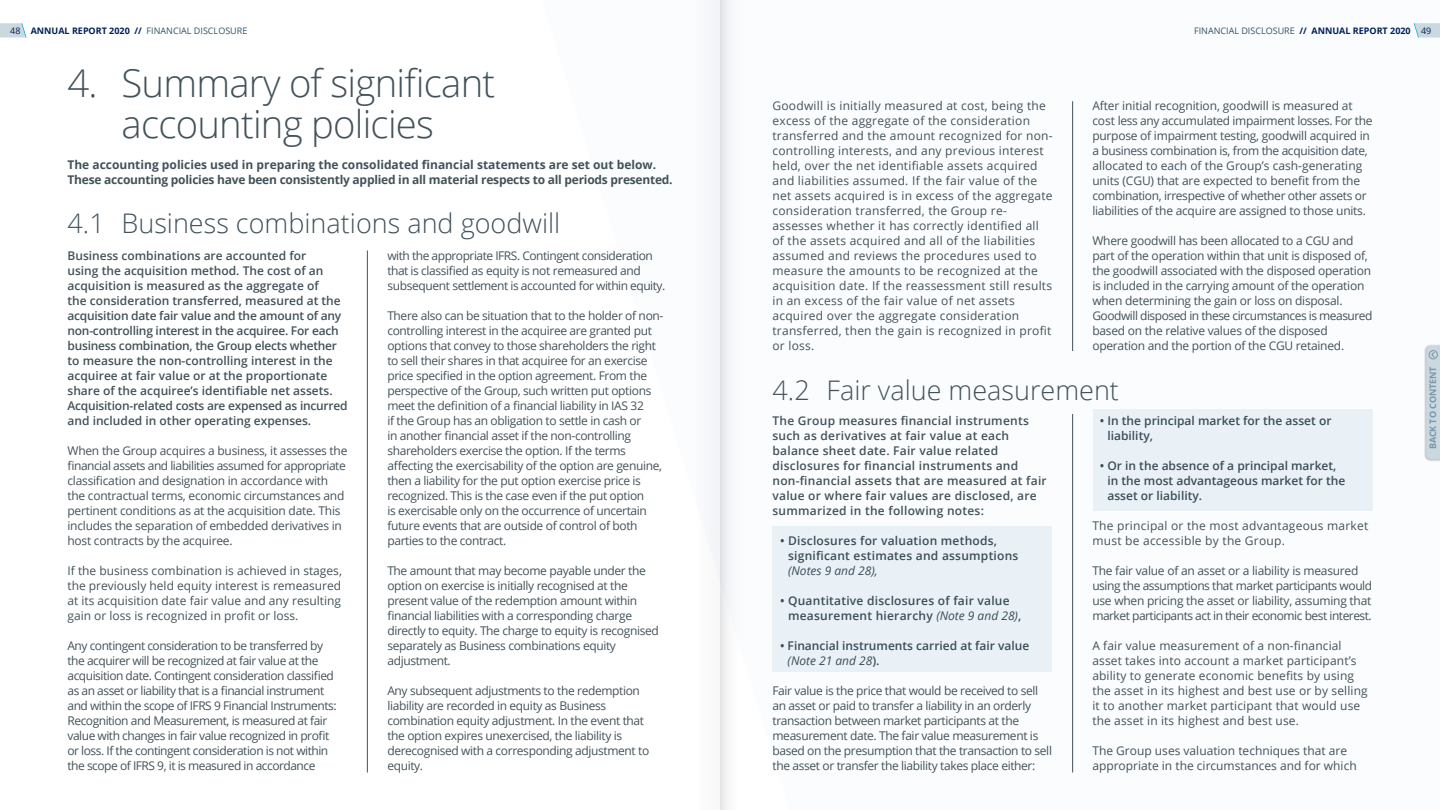
<style>
.page{position:relative;width:1440px;height:810px;background:#fff}
.page>*{position:absolute;margin:0;border:0;box-sizing:border-box;transform-origin:0 0}
.t1{font:300 38.25px/41.2px "Open Sans";letter-spacing:-.02em;color:#43525a;text-align:center}
.t2{font:300 27px "Open Sans";color:#43525a}
.t3{font:12px/15px "Open Sans";letter-spacing:-.03em;color:#43525a}
.t4{font:12px/15px "Open Sans";letter-spacing:.02em;color:#43525a}
.t5{font:600 12px/15px "Open Sans";color:#43525a}
.t6{font:600 12px/15px "Open Sans";letter-spacing:.02em;color:#43525a}
.t7{font:12px/15px "Open Sans";letter-spacing:.01em;color:#43525a}
.t8{font:700 12px/15px "Open Sans";letter-spacing:-.02em;color:#43525a}
.t9{font:12px/15px "Open Sans";color:#43525a}
.t10{font:9px "Open Sans";color:#315467}
.t11{font:700 9px "Open Sans";letter-spacing:-.01em;color:#7797ac}
.t12{font:9px "Open Sans";color:#002056}
.s1{font-weight:700;color:#002056}
.s2{font-weight:400;font-style:italic}
</style>
<div class="page">
<hr style="left:367px;top:250px;width:1px;height:522px;background:#43525a">
<hr style="left:1073px;top:101px;width:1px;height:250px;background:#43525a">
<div style="left:772px;top:526px;width:280px;height:146px;background:#e7f1f7"></div>
<div style="left:1093px;top:410px;width:279px;height:102px;background:#e7f1f7"></div>
<hr style="left:1073px;top:414px;width:1px;height:358px;background:#43525a">
<svg style="left:720px;top:0;width:12px;height:810px"></svg>
<div style="left:697px;top:0;width:23px;height:810px;background:#f7f8fa"></div>
<svg style="left:0;top:23px;width:26px;height:15px"></svg>
<svg style="left:1414px;top:23px;width:26px;height:15px"></svg>
<div style="left:1424px;top:344px;width:16px;height:117px;background:#000;opacity:.3"></div>
<div style="left:1426px;top:346px;width:14px;height:113px;background:#ccd8df"></div>
<p class="t12" style="left:10px;top:24px;width:12px">48</p>
<p class="t10" style="left:31px;top:24px;width:218px"><span class="s1">ANNUAL REPORT 2020 //</span> FINANCIAL DISCLOSURE</p>
<p class="t10" style="left:1194px;top:24px;width:218px">FINANCIAL DISCLOSURE <span class="s1">// ANNUAL REPORT 2020</span></p>
<p class="t12" style="left:1421px;top:24px;width:12px">49</p>
<p class="t1" style="left:68px;top:61px;width:429px">4. Summary of significant accounting policies</p>
<p class="t8" style="left:68px;top:157px;width:607px">The accounting policies used in preparing the consolidated financial statements are set out below.<br>These accounting policies have been consistently applied in all material respects to all periods presented.</p>
<p class="t2" style="left:68px;top:204px;width:494px">4.1 Business combinations and goodwill</p>
<p class="t5" style="left:68px;top:248px;width:282px">Business combinations are accounted for<br>using the acquisition method. The cost of an acquisition is measured as the aggregate of<br>the consideration transferred, measured at the acquisition date fair value and the amount of any non-controlling interest in the acquiree. For each business combination, the Group elects whether to measure the non-controlling interest in the acquiree at fair value or at the proportionate share of the acquiree’s identifiable net assets.<br>Acquisition-related costs are expensed as incurred and included in other operating expenses.</p>
<p class="t3" style="left:68px;top:443px;width:281px">When the Group acquires a business, it assesses the financial assets and liabilities assumed for appropriate classification and designation in accordance with the contractual terms, economic circumstances and pertinent conditions as at the acquisition date. This includes the separation of embedded derivatives in host contracts by the acquiree.</p>
<p class="t3" style="left:68px;top:563px;width:276px;text-align:justify">If the business combination is achieved in stages, the previously held equity interest is remeasured at its acquisition date fair value and any resulting gain or loss is recognized in profit or loss.</p>
<p class="t3" style="left:68px;top:638px;width:271px">Any contingent consideration to be transferred by the acquirer will be recognized at fair value at the acquisition date. Contingent consideration classified as an asset or liability that is a financial instrument and within the scope of IFRS 9 Financial Instruments:<br>Recognition and Measurement, is measured at fair value with changes in fair value recognized in profit or loss. If the contingent consideration is not within the scope of IFRS 9, it is measured in accordance</p>
<p class="t3" style="left:387px;top:248px;width:280px">with the appropriate IFRS. Contingent consideration that is classified as equity is not remeasured and subsequent settlement is accounted for within equity.</p>
<p class="t3" style="left:387px;top:308px;width:278px">There also can be situation that to the holder of non&shy;controlling interest in the acquiree are granted put options that convey to those shareholders the right to sell their shares in that acquiree for an exercise price specified in the option agreement. From the perspective of the Group, such written put options meet the definition of a financial liability in IAS 32<br>if the Group has an obligation to settle in cash or<br>in another financial asset if the non-controlling shareholders exercise the option. If the terms affecting the exercisability of the option are genuine, then a liability for the put option exercise price is recognized. This is the case even if the put option<br>is exercisable only on the occurrence of uncertain future events that are outside of control of both parties to the contract.</p>
<p class="t3" style="left:387px;top:563px;width:273px">The amount that may become payable under the option on exercise is initially recognised at the present value of the redemption amount within financial liabilities with a corresponding charge directly to equity. The charge to equity is recognised separately as Business combinations equity adjustment.</p>
<p class="t3" style="left:387px;top:683px;width:264px">Any subsequent adjustments to the redemption liability are recorded in equity as Business combination equity adjustment. In the event that the option expires unexercised, the liability is derecognised with a corresponding adjustment to equity.</p>
<p class="t4" style="left:772px;top:98px;width:282px">Goodwill is initially measured at cost, being the excess of the aggregate of the consideration transferred and the amount recognized for non&shy;controlling interests, and any previous interest held, over the net identifiable assets acquired and liabilities assumed. If the fair value of the net assets acquired is in excess of the aggregate consideration transferred, the Group re&shy;assesses whether it has correctly identified all of the assets acquired and all of the liabilities assumed and reviews the procedures used to measure the amounts to be recognized at the acquisition date. If the reassessment still results in an excess of the fair value of net assets acquired over the aggregate consideration transferred, then the gain is recognized in profit or loss.</p>
<p class="t3" style="left:1092px;top:98px;width:282px">After initial recognition, goodwill is measured at cost less any accumulated impairment losses. For the purpose of impairment testing, goodwill acquired in a business combination is, from the acquisition date, allocated to each of the Group’s cash-generating units (CGU) that are expected to benefit from the combination, irrespective of whether other assets or liabilities of the acquire are assigned to those units.</p>
<p class="t3" style="left:1092px;top:233px;width:282px">Where goodwill has been allocated to a CGU and part of the operation within that unit is disposed of, the goodwill associated with the disposed operation is included in the carrying amount of the operation when determining the gain or loss on disposal.<br>Goodwill disposed in these circumstances is measured based on the relative values of the disposed operation and the portion of the CGU retained.</p>
<p class="t2" style="left:772px;top:371px;width:348px">4.2 Fair value measurement</p>
<p class="t6" style="left:772px;top:413px;width:276px">The Group measures financial instruments such as derivatives at fair value at each balance sheet date. Fair value related disclosures for financial instruments and non-financial assets that are measured at fair value or where fair values are disclosed, are summarized in the following notes:</p>
<p class="t6" style="left:788px;top:533px;width:232px;text-indent:-8px">• Disclosures for valuation methods, significant estimates and assumptions <span class="s2">(Notes 9 and 28),</span></p>
<p class="t6" style="left:788px;top:593px;width:235px;text-indent:-8px">• Quantitative disclosures of fair value measurement hierarchy <span class="s2">(Note 9 and 28)</span>,</p>
<p class="t5" style="left:788px;top:638px;width:243px;text-indent:-8px">• Financial instruments carried at fair value <span class="s2">(Note 21 and 28</span>).</p>
<p class="t3" style="left:772px;top:683px;width:281px">Fair value is the price that would be received to sell an asset or paid to transfer a liability in an orderly transaction between market participants at the measurement date. The fair value measurement is based on the presumption that the transaction to sell the asset or transfer the liability takes place either:</p>
<p class="t5" style="left:1108px;top:413px;width:226px;text-indent:-8px">• In the principal market for the asset or liability,</p>
<p class="t5" style="left:1108px;top:458px;width:239px;text-indent:-8px">• Or in the absence of a principal market, in the most advantageous market for the asset or liability.</p>
<p class="t4" style="left:1092px;top:518px;width:277px">The principal or the most advantageous market must be accessible by the Group.</p>
<p class="t3" style="left:1092px;top:563px;width:281px">The fair value of an asset or a liability is measured using the assumptions that market participants would use when pricing the asset or liability, assuming that market participants act in their economic best interest.</p>
<p class="t7" style="left:1092px;top:638px;width:277px">A fair value measurement of a non-financial asset takes into account a market participant’s ability to generate economic benefits by using the asset in its highest and best use or by selling it to another market participant that would use the asset in its highest and best use.</p>
<p class="t9" style="left:1092px;top:743px;width:266px">The Group uses valuation techniques that are appropriate in the circumstances and for which</p>
<p class="t11" style="left:1426px;top:449px;width:84px;rotate:-90deg">BACK TO CONTENT</p>
</div>
